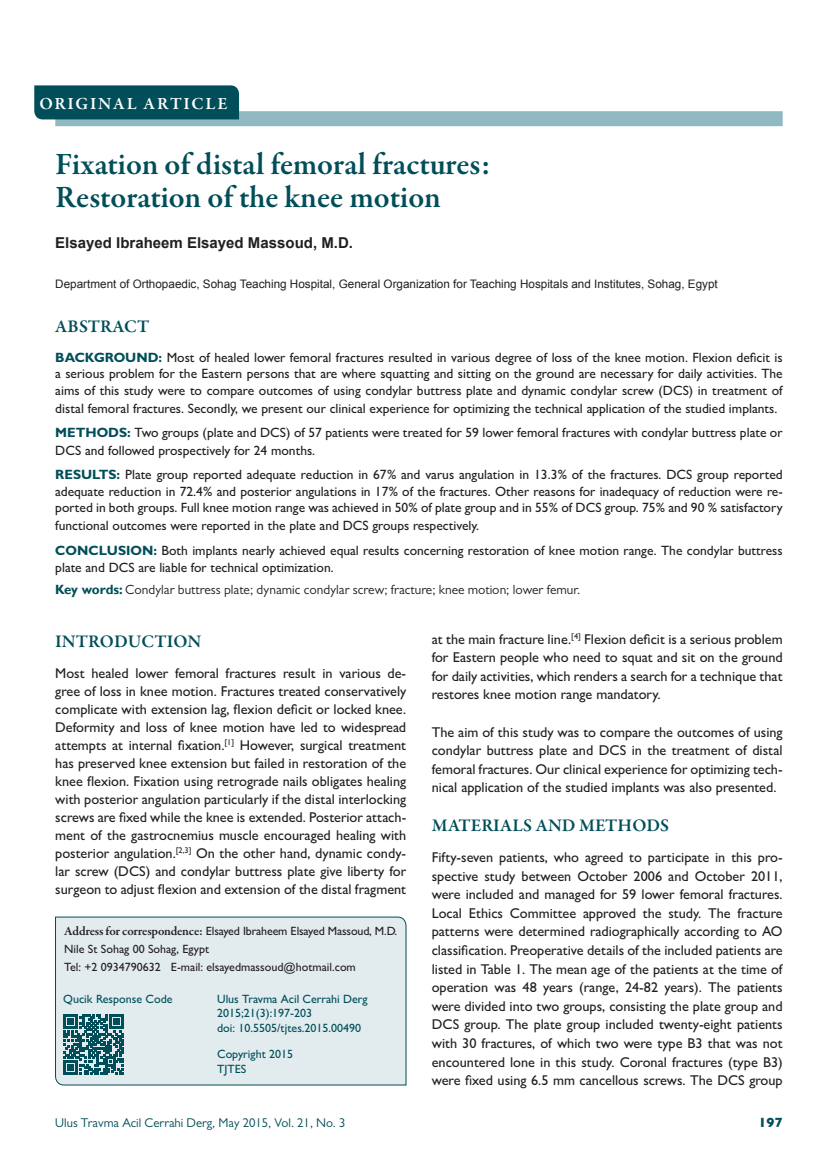
<style>
.page{position:relative;width:838px;height:1170px;background:#fff}
.page>*{position:absolute;margin:0;border:0;box-sizing:border-box;transform-origin:0 0}
.t1{font:600 31.5px/33px "Garamond Premr Pro";color:#004e59}
.t2{font:600 18px "Garamond Premr Pro";letter-spacing:.005em;color:#004e59}
.t3{font:600 17.25px "Garamond Premr Pro";letter-spacing:.1em;color:#fff}
.t4{font:700 15px "Arial";color:#231f20}
.t5{font:500 14.25px/18.6px "Gill Sans MT Pro";color:#231f20;text-align:justify}
.t6{font:500 13.5px/16.5px "Gill Sans MT Pro";color:#231f20}
.t7{font:800 13.5px "Gill Sans MT Pro";color:#004e59}
.t8{font:13.35px "Gill Sans MT Pro";color:#231f20}
.t9{font:12.75px "Gill Sans MT Pro";color:#004e59}
.t10{font:500 12px/18px "Gill Sans MT Pro";color:#231f20}
.t11{font:500 12px/14.4px "Gill Sans MT Pro";color:#004e59}
.t12{font:11.7px "Arial";color:#231f20}
.s1{font-weight:700;color:#004e59}
.s2{font-family:"Gill Sans";font-weight:700;color:#004e59}
.s3{font-family:"Garamond Premr Pro";font-weight:600;font-size:12.75px}
</style>
<div class="page">
<div style="left:55px;top:111px;width:727px;height:15px;background:#90b9c1"></div>
<div style="left:34px;top:85px;width:205px;height:34px;background:#004e59"></div>
<div style="left:55px;top:916px;width:351px;height:169px;background:#e2ecef"></div>
<svg style="left:63px;top:1014px;width:61px;height:60px;background:#427c85"></svg>
<p class="t3" style="left:39px;top:93px;width:190px">ORIGINAL ARTICLE</p>
<h1 class="t1" style="left:55px;top:148px;width:436px">Fixation of distal femoral fractures:<br>Restoration of the knee motion</h1>
<p class="t4" style="left:55px;top:234px;width:299px">Elsayed Ibraheem Elsayed Massoud, M.D.</p>
<p class="t12" style="left:55px;top:277px;width:664px">Department of Orthopaedic, Sohag Teaching Hospital, General Organization for Teaching Hospitals and Institutes, Sohag, Egypt</p>
<p class="t2" style="left:55px;top:316px;width:95px">ABSTRACT</p>
<p class="t6" style="left:55px;top:349px;width:729px;text-align:justify"><span class="s1">BACKGROUND:</span> Most of healed lower femoral fractures resulted in various degree of loss of the knee motion. Flexion deficit is a serious problem for the Eastern persons that are where squatting and sitting on the ground are necessary for daily activities. The aims of this study were to compare outcomes of using condylar buttress plate and dynamic condylar screw (DCS) in treatment of</p>
<p class="t6" style="left:55px;top:396px;width:729px;line-height:24.5px">distal femoral fractures. Secondly, we present our clinical experience for optimizing the technical application of the studied implants.<br><span class="s1">METHODS:</span> Two groups (plate and DCS) of 57 patients were treated for 59 lower femoral fractures with condylar buttress plate or</p>
<p class="t6" style="left:55px;top:438px;width:729px;line-height:24.5px">DCS and followed prospectively for 24 months.<br><span class="s1">RESULTS:</span> Plate group reported adequate reduction in 67% and varus angulation in 13.3% of the fractures. DCS group reported</p>
<p class="t6" style="left:55px;top:483px;width:729px">adequate reduction in 72.4% and posterior angulations in 17% of the fractures. Other reasons for inadequacy of reduction were re&shy;ported in both groups. Full knee motion range was achieved in 50% of plate group and in 55% of DCS group. 75% and 90 % satisfactory</p>
<p class="t6" style="left:55px;top:513px;width:729px;line-height:24.5px">functional outcomes were reported in the plate and DCS groups respectively.<br><span class="s1">CONCLUSION:</span> Both implants nearly achieved equal results concerning restoration of knee motion range. The condylar buttress</p>
<p class="t6" style="left:55px;top:559px;width:280px">plate and DCS are liable for technical optimization.</p>
<p class="t8" style="left:55px;top:581px;width:526px"><span class="s2">Key words:</span> Condylar buttress plate; dynamic condylar screw; fracture; knee motion; lower femur.</p>
<p class="t5" style="left:432px;top:629px;width:352px">at the main fracture line.<sup>[4]</sup> Flexion deficit is a serious problem for Eastern people who need to squat and sit on the ground for daily activities, which renders a search for a technique that restores knee motion range mandatory.</p>
<p class="t5" style="left:432px;top:722px;width:352px">The aim of this study was to compare the outcomes of using condylar buttress plate and DCS in the treatment of distal femoral fractures. Our clinical experience for optimizing tech&shy;nical application of the studied implants was also presented.</p>
<p class="t2" style="left:432px;top:814px;width:239px">MATERIALS AND METHODS</p>
<p class="t5" style="left:432px;top:847px;width:352px">Fifty-seven patients, who agreed to participate in this pro&shy;spective study between October 2006 and October 2011, were included and managed for 59 lower femoral fractures.<br>Local Ethics Committee approved the study. The fracture patterns were determined radiographically according to AO classification. Preoperative details of the included patients are listed in Table 1. The mean age of the patients at the time of operation was 48 years (range, 24-82 years). The patients were divided into two groups, consisting the plate group and DCS group. The plate group included twenty-eight patients with 30 fractures, of which two were type B3 that was not encountered lone in this study. Coronal fractures (type B3) were fixed using 6.5 mm cancellous screws. The DCS group</p>
<p class="t2" style="left:55px;top:630px;width:148px">INTRODUCTION</p>
<p class="t5" style="left:55px;top:663px;width:352px;line-height:18px">Most healed lower femoral fractures result in various de&shy;gree of loss in knee motion. Fractures treated conservatively complicate with extension lag, flexion deficit or locked knee.<br>Deformity and loss of knee motion have led to widespread attempts at internal fixation.<sup>[1]</sup> However, surgical treatment has preserved knee extension but failed in restoration of the knee flexion. Fixation using retrograde nails obligates healing with posterior angulation particularly if the distal interlocking screws are fixed while the knee is extended. Posterior attach&shy;ment of the gastrocnemius muscle encouraged healing with posterior angulation.<sup>[2,3]</sup> On the other hand, dynamic condy&shy;lar screw (DCS) and condylar buttress plate give liberty for surgeon to adjust flexion and extension of the distal fragment</p>
<p class="t10" style="left:64px;top:921px;width:334px"><span class="s3">Address for correspondence:</span> Elsayed Ibraheem Elsayed Massoud, M.D.<br>Nile St Sohag 00 Sohag, Egypt<br>Tel: +2 0934790632 E-mail: elsayedmassoud@hotmail.com</p>
<p class="t11" style="left:63px;top:991px;width:111px">Qucik Response Code</p>
<p class="t11" style="left:217px;top:991px;width:152px">Ulus Travma Acil Cerrahi Derg<br>2015;21(3):197-203<br>doi: 10.5505/tjtes.2015.00490</p>
<p class="t11" style="left:217px;top:1046px;width:78px">Copyright 2015<br>TJTES</p>
<p class="t9" style="left:55px;top:1115px;width:291px">Ulus Travma Acil Cerrahi Derg, May 2015, Vol. 21, No. 3</p>
<p class="t7" style="left:758px;top:1114px;width:26px">197</p>
</div>
